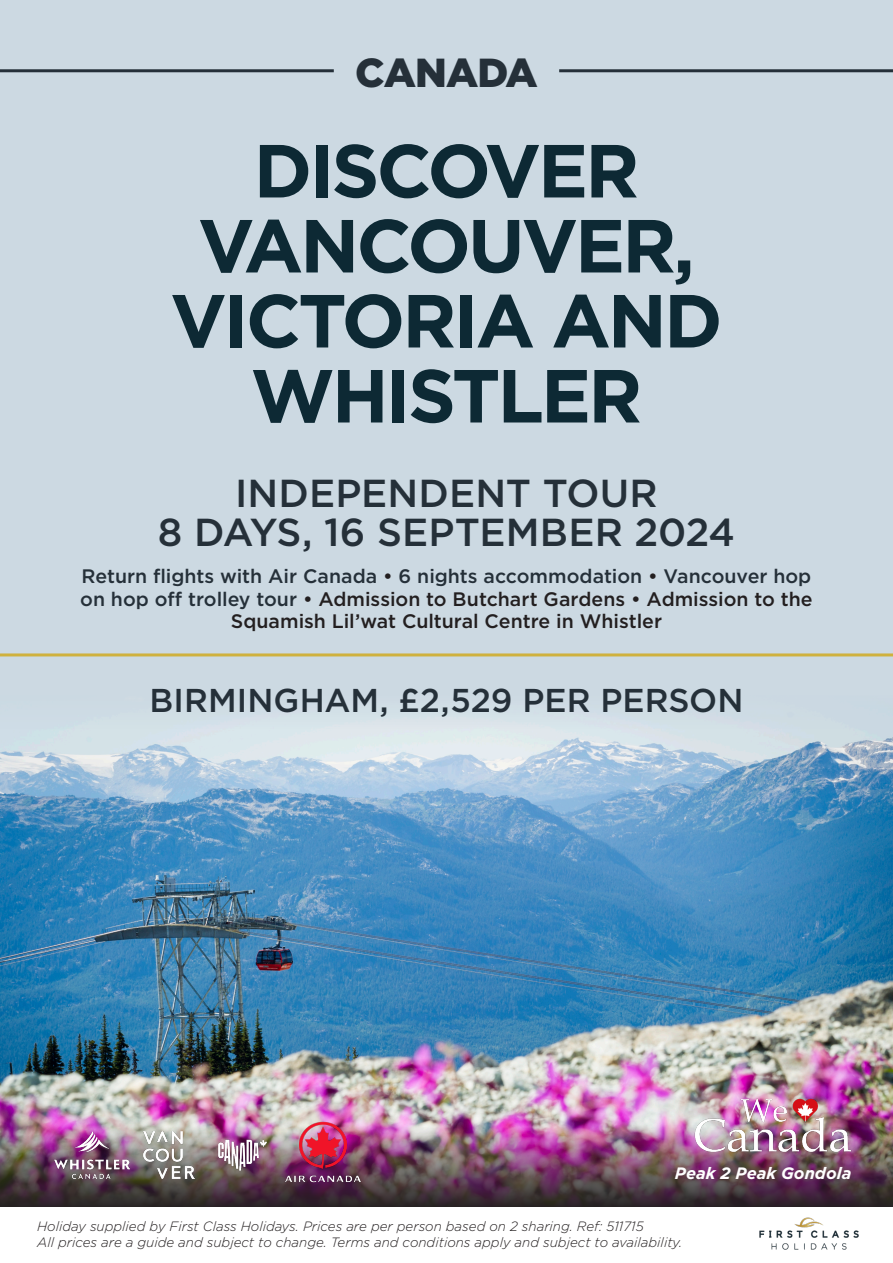
<style>
.page{position:relative;width:893px;height:1263px;background:#fff}
.page>*{position:absolute;margin:0;border:0;box-sizing:border-box;transform-origin:0 0}
.t1{font:700 75px/75px "Gotham";letter-spacing:-.04em;color:#0d2934;text-align:center}
.t2{font:900 40.5px "Gotham";letter-spacing:-.02em;color:#253039}
.t3{font:500 39px/39px "Gotham";color:#253039;text-align:center}
.t4{font:500 33px "Gotham";color:#253039}
.t5{font:500 19.5px/22.5px "Gotham";color:#231f20;text-align:center}
.t6{font:italic 700 16.5px "Gotham";color:#fff}
.t7{font:italic 300 13.5px/16.5px "Gotham";color:#231f20}
.s1{color:#253039}
</style>
<div class="page">
<div style="left:0;top:0;width:893px;height:1209px;background:#ccd9e2"></div>
<img style="left:0;top:716px;width:893px;height:409px">
<img style="left:0;top:1125px;width:893px;height:83px">
<div style="left:0;top:1208px;width:893px;height:55px;background:#fff"></div>
<hr style="left:0;top:653px;width:893px;height:3px;background:#cfb13d">
<img style="left:143px;top:1132px;width:52px;height:46px">
<img style="left:207px;top:1132px;width:62px;height:46px">
<img style="left:55px;top:1132px;width:75px;height:46px">
<img style="left:759px;top:1217px;width:100px;height:33px">
<img style="left:693px;top:1094px;width:158px;height:71px">
<img style="left:285px;top:1122px;width:76px;height:60px">
<hr style="left:0;top:69px;width:334px;height:3px;background:#253039">
<hr style="left:559px;top:69px;width:334px;height:3px;background:#253039">
<p class="t2" style="left:355px;top:45px;width:184px">CANADA</p>
<p class="t1" style="left:198px;top:133px;width:498px">DISCOVER<br>VANCOUVER,</p>
<p class="t1" style="left:170px;top:283px;width:554px">VICTORIA AND<br>WHISTLER</p>
<p class="t3" style="left:158px;top:473px;width:579px">INDEPENDENT TOUR<br>8 DAYS, 16 SEPTEMBER 2024</p>
<p class="t5" style="left:80px;top:565px;width:734px"><span class="s1">Return flights with Air Canada</span> • <span class="s1">6 nights accommodation</span> • <span class="s1">Vancouver hop on hop off trolley tour</span> • Admission to Butchart Gardens • Admission to the<br>Squamish Lil’wat Cultural Centre in Whistler</p>
<p class="t4" style="left:150px;top:679px;width:595px">BIRMINGHAM, £2,529 PER PERSON</p>
<p class="t6" style="left:675px;top:1162px;width:178px">Peak 2 Peak Gondola</p>
<p class="t7" style="left:37px;top:1217px;width:646px">Holiday supplied by First Class Holidays. Prices are per person based on 2 sharing. Ref: 511715<br>All prices are a guide and subject to change. Terms and conditions apply and subject to availability.</p>
</div>
